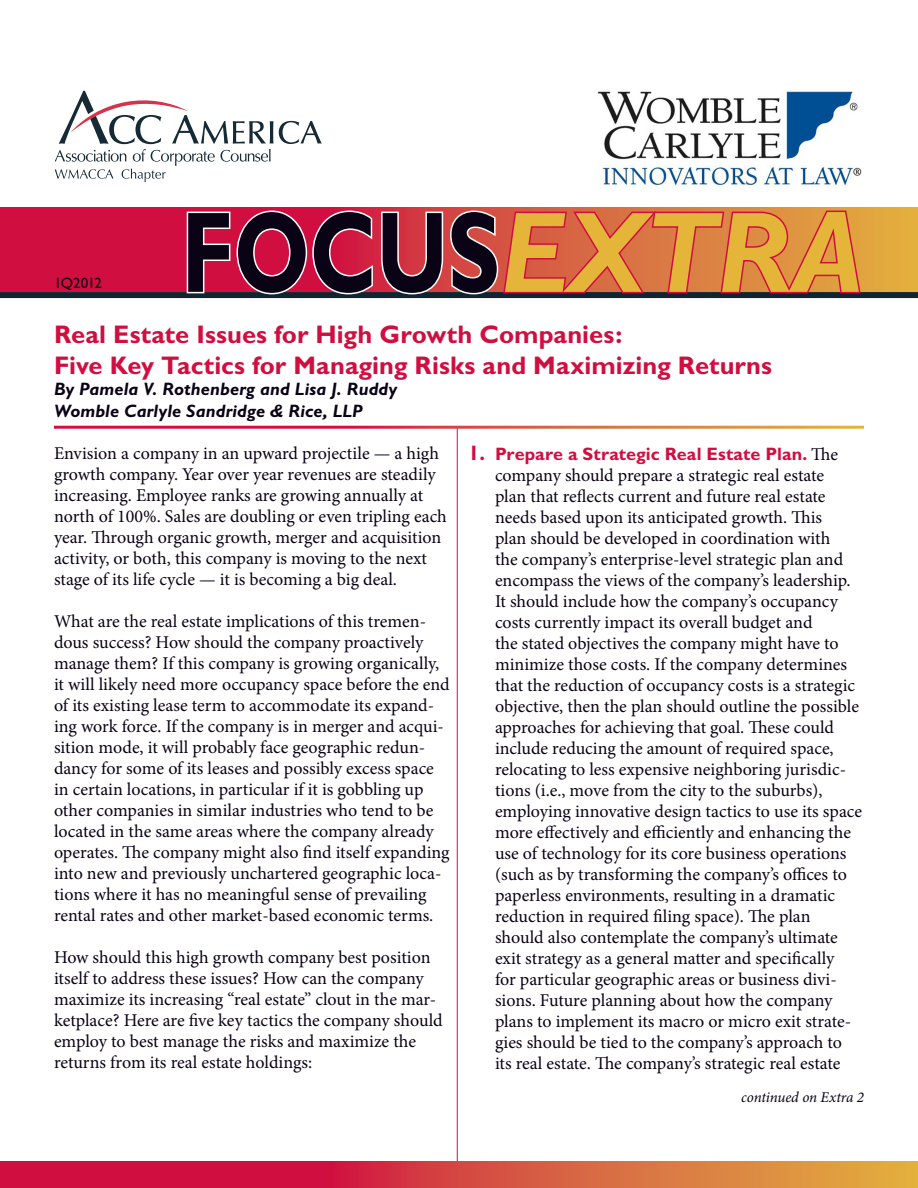
<style>
.page{position:relative;width:918px;height:1188px;background:#fff}
.page>*{position:absolute;margin:0;border:0;box-sizing:border-box;transform-origin:0 0}
.t1{font:700 115.5px "Gill Sans";color:#0a0215;scale:.75 1}
.t2{font:700 25.5px/30.6px "Gill Sans";color:#d10e40}
.t3{font:700 21px "Gill Sans";color:#d10e40}
.t4{font:18px/21px "Minion Pro";color:#0a0215}
.t5{font:italic 700 18px/21.6px "Gill Sans";letter-spacing:.005em;color:#0a0215}
.t6{font:700 18px "Gill Sans";letter-spacing:.005em;color:#d10e40}
.t7{font:italic 15px "Minion Pro";letter-spacing:-.01em;color:#0a0215}
.t8{font:15px "Gill Sans";letter-spacing:-.03em;color:#0a0215}
.s1{font-style:italic;color:#e5b53a}
.s2{font-family:"Minion Pro";font-weight:400;color:#0a0215}
</style>
<div class="page">
<svg style="left:0;top:1161px;width:918px;height:27px;background:#d64941"></svg>
<svg style="left:0;top:207px;width:918px;height:85px;background:#d5343f"></svg>
<div style="left:0;top:292px;width:918px;height:6px;background:#112530"></div>
<svg style="left:279px;top:121px;width:43px;height:23px"></svg>
<svg style="left:55px;top:91px;width:218px;height:91px"></svg>
<svg style="left:185px;top:209px;width:677px;height:86px;background:#d45951"></svg>
<img style="left:597px;top:91px;width:265px;height:97px">
<p class="t8" style="left:54px;top:275px;width:50px">1Q2012</p>
<h1 class="t1" style="left:182px;top:185px;width:911px">foc us<span class="s1">extra</span></h1>
<h2 class="t2" style="left:54px;top:319px;width:720px">Real Estate Issues for High Growth Companies:<br>Five Key Tactics for Managing Risks and Maximizing Returns</h2>
<p class="t5" style="left:54px;top:379px;width:345px">By Pamela V. Rothenberg and Lisa J. Ruddy<br>Womble Carlyle Sandridge &amp; Rice, LLP</p>
<p class="t4" style="left:54px;top:443px;width:394px">Envision a company in an upward projectile — a high growth company. Year over year revenues are steadily increasing. Employee ranks are growing annually at north of 100%. Sales are doubling or even tripling each year. Through organic growth, merger and acquisition activity, or both, this company is moving to the next stage of its life cycle — it is becoming a big deal.</p>
<p class="t4" style="left:54px;top:611px;width:397px">What are the real estate implications of this tremen&shy;dous success? How should the company proactively manage them? If this company is growing organically, it will likely need more occupancy space before the end of its existing lease term to accommodate its expand&shy;ing work force. If the company is in merger and acqui&shy;sition mode, it will probably face geographic redun&shy;dancy for some of its leases and possibly excess space in certain locations, in particular if it is gobbling up other companies in similar industries who tend to be located in the same areas where the company already operates. The company might also find itself expanding into new and previously unchartered geographic loca&shy;tions where it has no meaningful sense of prevailing rental rates and other market-based economic terms.</p>
<p class="t4" style="left:54px;top:947px;width:390px">How should this high growth company best position itself to address these issues? How can the company maximize its increasing “real estate” clout in the mar&shy;ketplace? Here are five key tactics the company should employ to best manage the risks and maximize the returns from its real estate holdings:</p>
<p class="t3" style="left:468px;top:440px;width:19px">1.</p>
<p class="t6" style="left:495px;top:443px;width:345px">Prepare a Strategic Real Estate Plan. <span class="s2">The</span></p>
<p class="t4" style="left:495px;top:465px;width:369px">company should prepare a strategic real estate<br>plan that reflects current and future real estate needs based upon its anticipated growth. This<br>plan should be developed in coordination with<br>the company’s enterprise-level strategic plan and encompass the views of the company’s leadership.<br>It should include how the company’s occupancy costs currently impact its overall budget and<br>the stated objectives the company might have to minimize those costs. If the company determines that the reduction of occupancy costs is a strategic objective, then the plan should outline the possible approaches for achieving that goal. These could include reducing the amount of required space, relocating to less expensive neighboring jurisdic&shy;tions (i.e., move from the city to the suburbs), employing innovative design tactics to use its space more effectively and efficiently and enhancing the use of technology for its core business operations (such as by transforming the company’s offices to paperless environments, resulting in a dramatic reduction in required filing space). The plan should also contemplate the company’s ultimate exit strategy as a general matter and specifically<br>for particular geographic areas or business divi&shy;sions. Future planning about how the company plans to implement its macro or micro exit strate&shy;gies should be tied to the company’s approach to its real estate. The company’s strategic real estate</p>
<p class="t7" style="left:741px;top:1087px;width:114px">continued on Extra</p>
</div>
